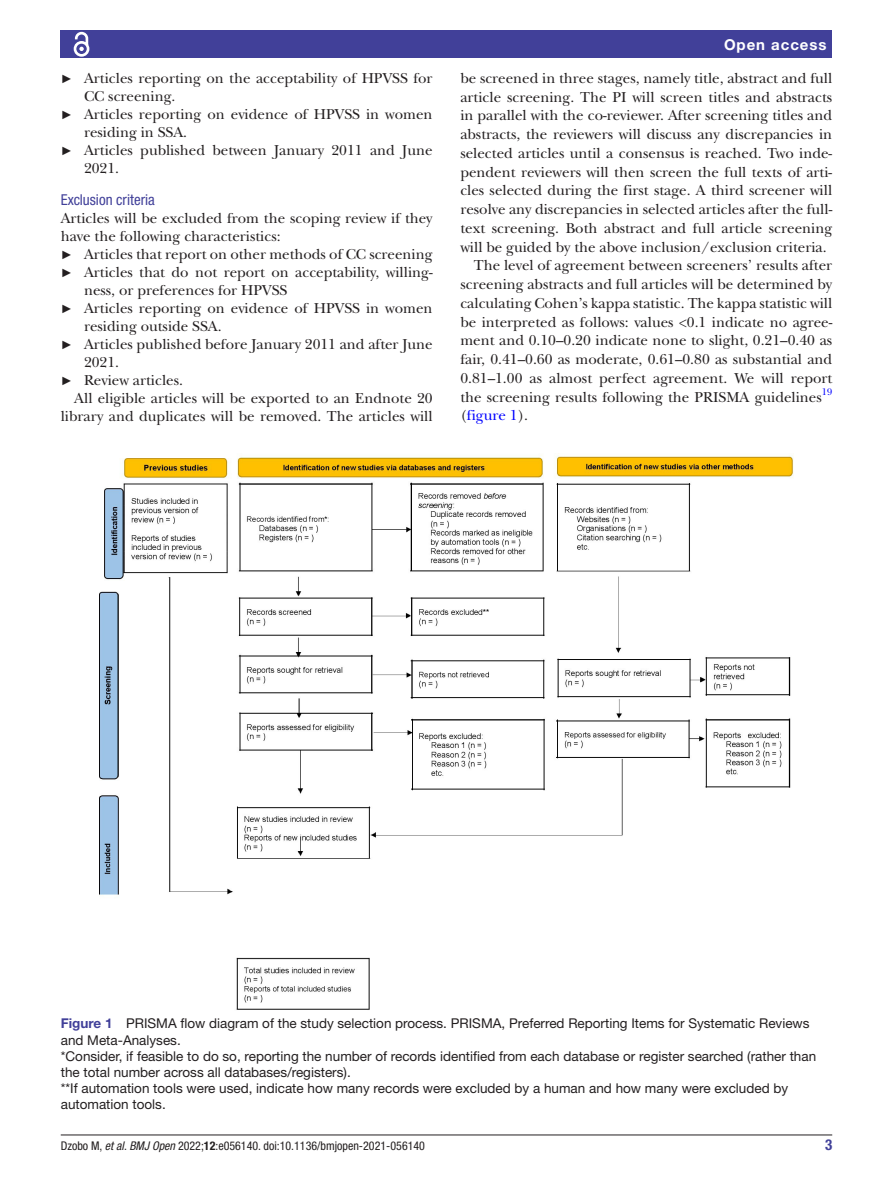
<style>
.page{position:relative;width:893px;height:1191px;background:#fff}
.page>*{position:absolute;margin:0;border:0;box-sizing:border-box;transform-origin:0 0}
.t1{font:15px "New Baskerville";color:#231f20}
.t2{font:condensed 15px "Helvetica Neue LT Std";color:#414099}
.t3{font:700 15px "Helvetica Neue LT Std";letter-spacing:.065em;color:#fff}
.t4{font:15px "New Baskerville";color:#00f}
.t5{font:700 condensed 15px "Helvetica Neue LT Std";color:#414099}
.t6{font:13.5px/16.2px "Helvetica Neue LT Std";color:#231f20}
.t7{font:condensed 12px "Helvetica Neue LT Std";color:#231f20}
.t8{font:9.9px "New Baskerville";color:#00f}
.s1{font-family:"Arial";font-size:12px}
.s2{color:#231f20}
.s3{font-weight:700;color:#414099}
.s4{font-style:italic}
.s5{font-weight:700}
</style>
<div class="page">
<hr style="left:61px;top:1134px;width:771px;height:1px;background:#231f20">
<div style="left:61px;top:31px;width:771px;height:27px;background:#414099"></div>
<svg style="left:73px;top:31px;width:17px;height:26px"></svg>
<img style="left:99px;top:455px;width:695px;height:555px">
<p class="t1" style="left:61px;top:69px;width:373px"><span class="s1">►</span> Articles reporting on the acceptability of HPVSS for</p>
<p class="t1" style="left:84px;top:87px;width:93px">CC screening.</p>
<p class="t1" style="left:61px;top:105px;width:373px"><span class="s1">►</span> Articles reporting on evidence of HPVSS in women</p>
<p class="t1" style="left:84px;top:123px;width:105px">residing in SSA.</p>
<p class="t1" style="left:61px;top:141px;width:373px"><span class="s1">►</span> Articles published between January 2011 and June</p>
<p class="t1" style="left:84px;top:159px;width:37px">2021.</p>
<p class="t2" style="left:61px;top:191px;width:96px">Exclusion criteria</p>
<p class="t1" style="left:61px;top:209px;width:373px">Articles will be excluded from the scoping review if they</p>
<p class="t1" style="left:61px;top:227px;width:221px">have the following characteristics:</p>
<p class="t1" style="left:61px;top:245px;width:373px"><span class="s1">►</span> Articles that report on other methods of CC screening</p>
<p class="t1" style="left:61px;top:263px;width:373px"><span class="s1">►</span> Articles that do not report on acceptability, willing-</p>
<p class="t1" style="left:84px;top:281px;width:205px">ness, or preferences for HPVSS</p>
<p class="t1" style="left:61px;top:299px;width:373px"><span class="s1">►</span> Articles reporting on evidence of HPVSS in women</p>
<p class="t1" style="left:84px;top:317px;width:139px">residing outside SSA.</p>
<p class="t1" style="left:61px;top:335px;width:373px"><span class="s1">►</span> Articles published before January 2011 and after June</p>
<p class="t1" style="left:84px;top:353px;width:37px">2021.</p>
<p class="t1" style="left:61px;top:371px;width:124px"><span class="s1">►</span> Review articles.</p>
<p class="t1" style="left:74px;top:389px;width:360px">All eligible articles will be exported to an Endnote 20</p>
<p class="t1" style="left:61px;top:407px;width:373px">library and duplicates will be removed. The articles will</p>
<p class="t3" style="left:724px;top:35px;width:104px">Open access</p>
<p class="t1" style="left:460px;top:69px;width:373px">be screened in three stages, namely title, abstract and full</p>
<p class="t1" style="left:460px;top:88px;width:373px">article screening. The PI will screen titles and abstracts</p>
<p class="t1" style="left:460px;top:107px;width:373px">in parallel with the co-reviewer. After screening titles and</p>
<p class="t1" style="left:460px;top:126px;width:373px">abstracts, the reviewers will discuss any discrepancies in</p>
<p class="t1" style="left:460px;top:144px;width:373px">selected articles until a consensus is reached. Two inde-</p>
<p class="t1" style="left:460px;top:163px;width:373px">pendent reviewers will then screen the full texts of arti-</p>
<p class="t1" style="left:460px;top:182px;width:373px">cles selected during the first stage. A third screener will</p>
<p class="t1" style="left:460px;top:201px;width:373px">resolve any discrepancies in selected articles after the full-</p>
<p class="t1" style="left:460px;top:219px;width:373px">text screening. Both abstract and full article screening</p>
<p class="t1" style="left:460px;top:238px;width:368px">will be guided by the above inclusion/exclusion criteria.</p>
<p class="t1" style="left:474px;top:257px;width:360px">The level of agreement between screeners’ results after</p>
<p class="t1" style="left:460px;top:275px;width:373px">screening abstracts and full articles will be determined by</p>
<p class="t1" style="left:460px;top:294px;width:373px">calculating Cohen’s kappa statistic. The kappa statistic will</p>
<p class="t1" style="left:460px;top:313px;width:373px">be interpreted as follows: values &lt;0.1 indicate no agree-</p>
<p class="t1" style="left:460px;top:332px;width:373px">ment and 0.10–0.20 indicate none to slight, 0.21–0.40 as</p>
<p class="t1" style="left:460px;top:350px;width:373px">fair, 0.41–0.60 as moderate, 0.61–0.80 as substantial and</p>
<p class="t1" style="left:460px;top:369px;width:373px">0.81–1.00 as almost perfect agreement. We will report</p>
<p class="t1" style="left:460px;top:388px;width:363px">the screening results following the PRISMA guidelines</p>
<p class="t8" style="left:822px;top:386px;width:12px">19</p>
<p class="t4" style="left:460px;top:407px;width:69px"><span class="s2">(</span>figure 1<span class="s2">).</span></p>
<p class="t6" style="left:61px;top:1015px;width:757px"><span class="s3">Figure 1</span> PRISMA flow diagram of the study selection process. PRISMA, Preferred Reporting Items for Systematic Reviews and Meta-Analyses.<br>*Consider, if feasible to do so, reporting the number of records identified from each database or register searched (rather than the total number across all databases/registers).<br>**If automation tools were used, indicate how many records were excluded by a human and how many were excluded by automation tools.</p>
<p class="t7" style="left:61px;top:1138px;width:366px">Dzobo M, <span class="s4">et al</span>. <span class="s4">BMJ Open</span> 2022;<span class="s5">12</span>:e056140. doi:10.1136/bmjopen-2021-056140</p>
<p class="t5" style="left:825px;top:1135px;width:9px">3</p>
</div>
